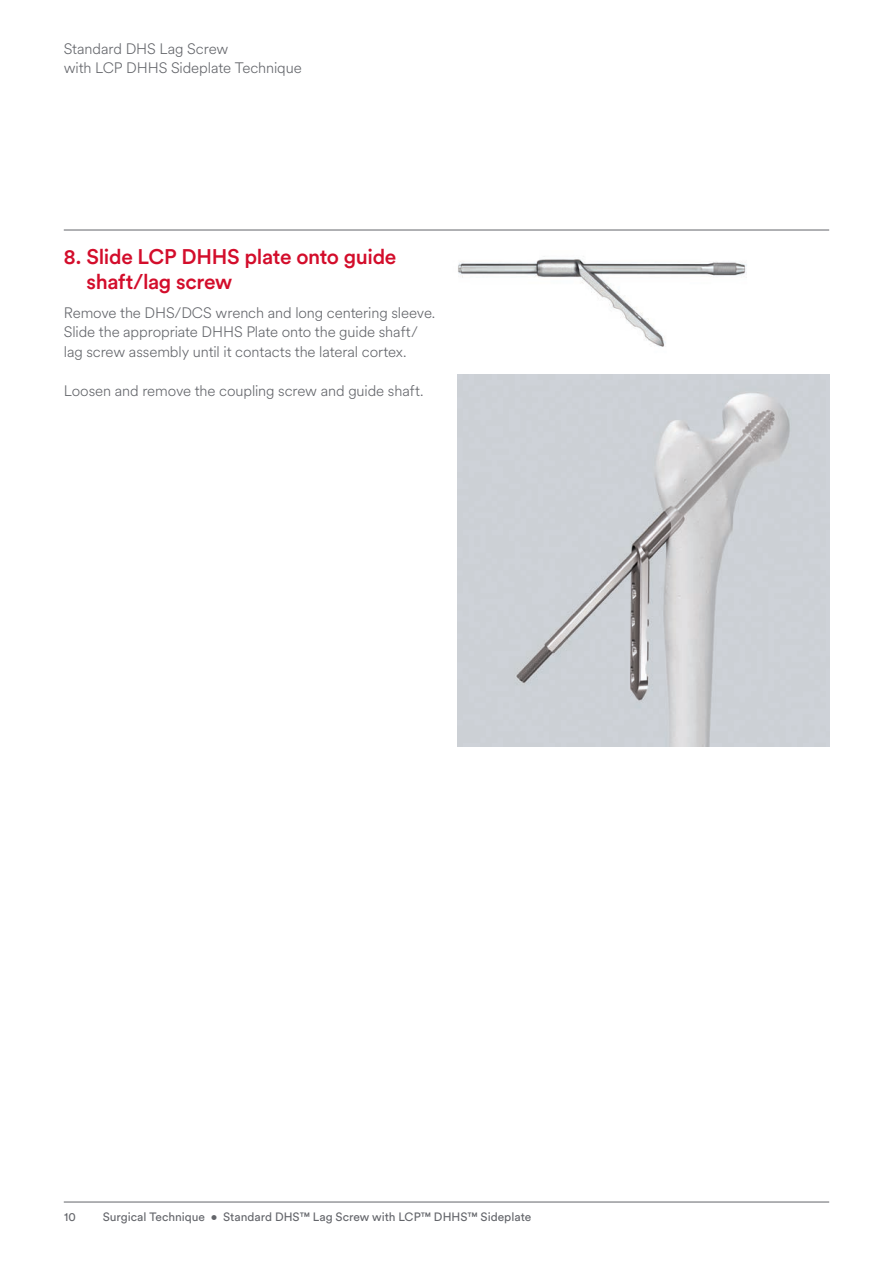
<style>
.page{position:relative;width:893px;height:1263px;background:#fff}
.page>*{position:absolute;margin:0;border:0;box-sizing:border-box;transform-origin:0 0}
._04_Step_Number_Copy{font:500 21px/25.5px "J&J Circular";letter-spacing:-.015em;color:#d30d2b}
._07_Body_Copy{font:300 15px/19.5px "J&J Circular";letter-spacing:-.005em;color:#63656a}
.t1{font:12px "J&J Circular";color:#63656a}
</style>
<div class="page">
<img style="left:458px;top:256px;width:289px;height:91px">
<img style="left:457px;top:374px;width:372px;height:372px">
<hr style="left:64px;top:230px;width:765px;height:1px;background:#63656a">
<hr style="left:64px;top:1202px;width:765px;height:1px;background:#63656a">
<p class="_07_Body_Copy" style="left:64px;top:38px;width:239px">Standard DHS Lag Screw<br>with LCP DHHS Sideplate Technique</p>
<p class="_04_Step_Number_Copy" style="left:86px;top:243px;width:311px;text-indent:-23px">8. Slide LCP DHHS plate onto guide shaft/lag screw</p>
<p class="_07_Body_Copy" style="left:64px;top:302px;width:373px">Remove the DHS/DCS wrench and long centering sleeve.<br>Slide the appropriate DHHS Plate onto the guide shaft/ lag screw assembly until it contacts the lateral cortex.</p>
<p class="_07_Body_Copy" style="left:64px;top:380px;width:361px">Loosen and remove the coupling screw and guide shaft.</p>
<p class="t1" style="left:64px;top:1208px;width:13px">10</p>
<p class="t1" style="left:103px;top:1208px;width:430px">Surgical Technique • Standard DHS™ Lag Screw with LCP™ DHHS™ Sideplate</p>
</div>
